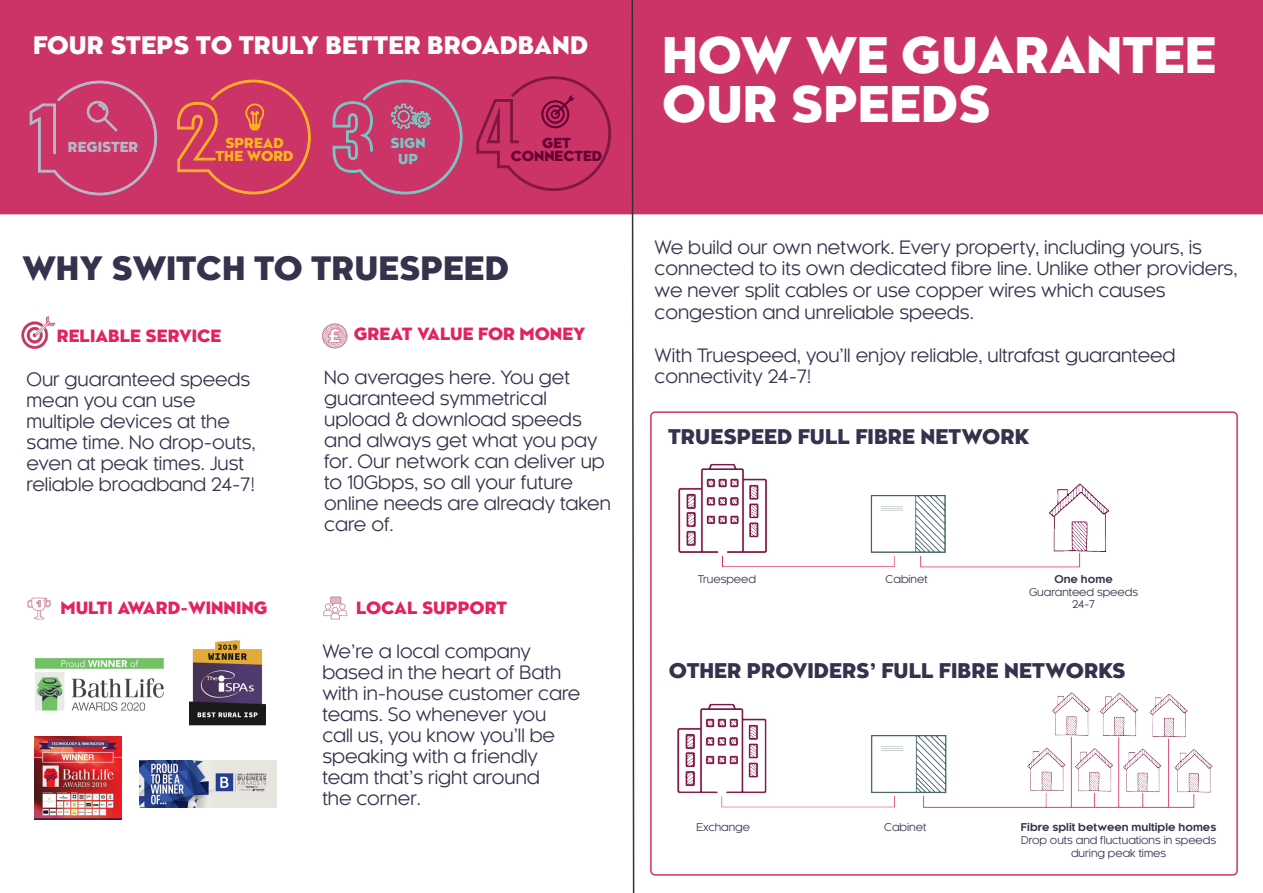
<style>
.page{position:relative;width:1263px;height:893px;background:#fff}
.page>*{position:absolute;margin:0;border:0;box-sizing:border-box;transform-origin:0 0}
.t1{font:800 48px "Kessel 105";color:#fff}
.t2{font:800 31.5px "Kessel 105";color:#34324c}
.t3{font:800 23.55px "Kessel 105";color:#fff}
.t4{font:800 19.8px "Kessel 105";color:#34324c}
.t5{font:18px/21px "Kessel 105";color:#34324c}
.t6{font:800 16.5px "Kessel 105";color:#e32361}
.t7{font:800 13.5px "Kessel 105";color:#fab51c}
.t8{font:800 13.5px "Kessel 105";color:#603}
.t9{font:800 13.5px "Kessel 105";color:#b8b7ca}
.t10{font:800 13.5px/16.2px "Kessel 105";color:#78c7c4;text-align:center}
.t11{font:10.5px/12.6px "Kessel 105";color:#34324c;text-align:center}
.t12{font:700 10.5px "Kessel 105";color:#34324c}
</style>
<div class="page">
<div style="left:0;top:0;width:1263px;height:214px;background:#c36"></div>
<img style="left:323px;top:596px;width:25px;height:24px">
<img style="left:27px;top:597px;width:25px;height:23px">
<img style="left:190px;top:641px;width:75px;height:84px">
<img style="left:35px;top:658px;width:129px;height:53px">
<img style="left:34px;top:737px;width:87px;height:83px">
<img style="left:139px;top:760px;width:137px;height:47px">
<img style="left:21px;top:316px;width:35px;height:33px">
<img style="left:322px;top:323px;width:26px;height:26px">
<svg style="left:29px;top:80px;width:128px;height:116px;background:#c93f6f"></svg>
<svg style="left:177px;top:79px;width:134px;height:116px;background:#d1405e"></svg>
<svg style="left:332px;top:79px;width:131px;height:116px;background:#c14571"></svg>
<svg style="left:476px;top:76px;width:135px;height:115px;background:#c22f61"></svg>
<svg style="left:631px;top:0;width:4px;height:893px"></svg>
<div style="left:650px;top:411px;width:588px;height:465px;border:2px solid #c36;border-radius:4px"></div>
<img style="left:679px;top:463px;width:430px;height:105px">
<img style="left:677px;top:692px;width:536px;height:115px">
<p class="t3" style="left:33px;top:31px;width:556px">FOUR STEPS TO TRULY BETTER BROADBAND</p>
<p class="t7" style="left:225px;top:135px;width:60px">SPREAD</p>
<p class="t7" style="left:216px;top:148px;width:80px">THE WORD</p>
<p class="t10" style="left:391px;top:135px;width:37px">SIGN<br>UP</p>
<p class="t9" style="left:68px;top:139px;width:72px">REGISTER</p>
<p class="t8" style="left:542px;top:135px;width:30px">GET</p>
<p class="t8" style="left:511px;top:148px;width:93px">CONNECTED</p>
<p class="t2" style="left:22px;top:249px;width:488px">WHY SWITCH TO TRUESPEED</p>
<p class="t6" style="left:57px;top:325px;width:166px">RELIABLE SERVICE</p>
<p class="t5" style="left:26px;top:369px;width:231px">Our guaranteed speeds mean you can use multiple devices at the same time. No drop-outs, even at peak times. Just reliable broadband 24-7!</p>
<p class="t6" style="left:61px;top:598px;width:209px">MULTI AWARD-WINNING</p>
<p class="t6" style="left:354px;top:323px;width:233px">GREAT VALUE FOR MONEY</p>
<p class="t5" style="left:324px;top:367px;width:288px">No averages here. You get guaranteed symmetrical upload &amp; download speeds and always get what you pay for. Our network can deliver up to 10Gbps, so all your future online needs are already taken care of.</p>
<p class="t6" style="left:356px;top:598px;width:152px">LOCAL SUPPORT</p>
<p class="t5" style="left:322px;top:641px;width:260px">We’re a local company based in the heart of Bath with in-house customer care teams. So whenever you call us, you know you’ll be speaking with a friendly team that’s right around<br>the corner.</p>
<p class="t1" style="left:662px;top:26px;width:556px">HOW WE GUARANTEE</p>
<p class="t1" style="left:662px;top:75px;width:330px">OUR SPEEDS</p>
<p class="t5" style="left:655px;top:236px;width:584px;line-height:21.6px">We build our own network. Every property, including yours, is connected to its own dedicated fibre line. Unlike other providers, we never split cables or use copper wires which causes congestion and unreliable speeds.</p>
<p class="t5" style="left:655px;top:344px;width:522px;line-height:21.6px">With Truespeed, you’ll enjoy reliable, ultrafast guaranteed connectivity 24-7!</p>
<p class="t4" style="left:668px;top:425px;width:363px">TRUESPEED FULL FIBRE NETWORK</p>
<p class="t11" style="left:698px;top:573px;width:60px">Truespeed</p>
<p class="t11" style="left:886px;top:573px;width:44px">Cabinet</p>
<p class="t12" style="left:1054px;top:573px;width:60px">One home</p>
<p class="t11" style="left:1029px;top:586px;width:110px">Guaranteed speeds<br>24-7</p>
<p class="t4" style="left:669px;top:659px;width:458px">OTHER PROVIDERS’ FULL FIBRE NETWORKS</p>
<p class="t11" style="left:696px;top:821px;width:55px">Exchange</p>
<p class="t11" style="left:884px;top:821px;width:44px">Cabinet</p>
<p class="t12" style="left:1021px;top:821px;width:197px">Fibre split between multiple homes</p>
<p class="t11" style="left:1021px;top:834px;width:197px">Drop outs and fluctuations in speeds during peak times</p>
</div>
